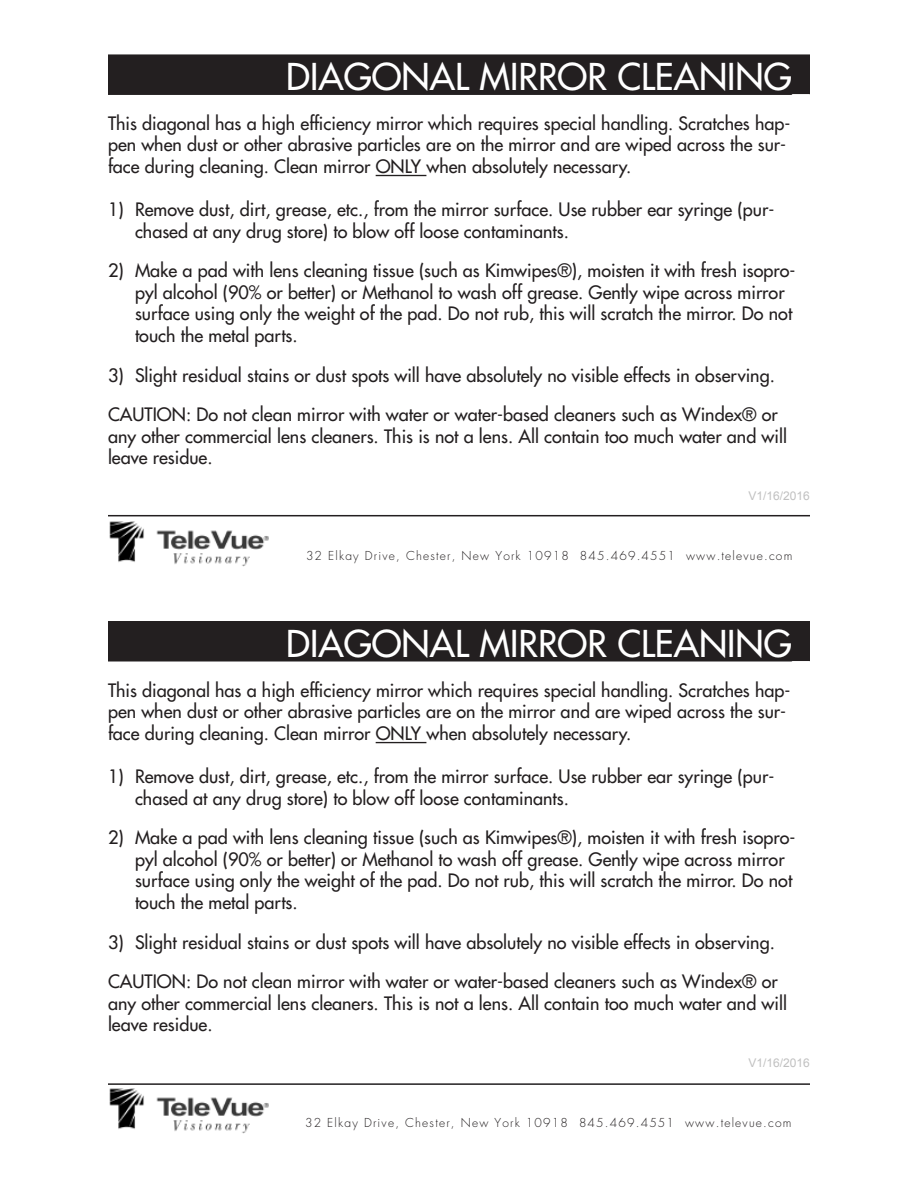
<style>
.page{position:relative;width:918px;height:1188px;background:#fff}
.page>*{position:absolute;margin:0;border:0;box-sizing:border-box;transform-origin:0 0}
.t1{font:36px "Futura";color:#fff}
.t2{font:18px/21.6px "Futura";color:#231f20}
.t3{font:300 12px "Futura";letter-spacing:.1em;color:#231f20}
.t4{font:12px "Arial";color:#c0c0c0}
</style>
<div class="page">
<div style="left:109px;top:622px;width:700px;height:39px;background:#231f20"></div>
<div style="left:108px;top:621px;width:702px;height:41px;border:2px solid #231f20"></div>
<div style="left:109px;top:55px;width:700px;height:39px;background:#231f20"></div>
<div style="left:108px;top:54px;width:702px;height:41px;border:2px solid #231f20"></div>
<hr style="left:376px;top:175px;width:50px;height:1px;background:#231f20">
<hr style="left:376px;top:742px;width:50px;height:1px;background:#231f20">
<img style="left:109px;top:521px;width:160px;height:46px">
<hr style="left:108px;top:515px;width:702px;height:1px;background:#231f20">
<img style="left:109px;top:1088px;width:160px;height:46px">
<hr style="left:108px;top:1083px;width:702px;height:2px;background:#231f20">
<p class="t1" style="left:286px;top:53px;width:525px">DIAGONAL MIRROR CLEANING_</p>
<p class="t2" style="left:108px;top:112px;width:684px">This diagonal has a high efficiency mirror which requires special handling. Scratches hap&shy;pen when dust or other abrasive particles are on the mirror and are wiped across the sur&shy;face during cleaning. Clean mirror ONLY when absolutely necessary.</p>
<p class="t2" style="left:135px;top:198px;width:641px;text-indent:-27px">1) Remove dust, dirt, grease, etc., from the mirror surface. Use rubber ear syringe (pur&shy;chased at any drug store) to blow off loose contaminants.</p>
<p class="t2" style="left:135px;top:260px;width:662px;text-indent:-27px">2) Make a pad with lens cleaning tissue (such as Kimwipes®), moisten it with fresh isopro&shy;pyl alcohol (90% or better) or Methanol to wash off grease. Gently wipe across mirror surface using only the weight of the pad. Do not rub, this will scratch the mirror. Do not touch the metal parts.</p>
<p class="t2" style="left:108px;top:364px;width:668px">3) Slight residual stains or dust spots will have absolutely no visible effects in observing.</p>
<p class="t2" style="left:108px;top:404px;width:681px">CAUTION: Do not clean mirror with water or water-based cleaners such as Windex® or any other commercial lens cleaners. This is not a lens. All contain too much water and will leave residue.</p>
<p class="t4" style="left:749px;top:488px;width:63px">V1/16/2016</p>
<p class="t3" style="left:306px;top:548px;width:488px">32 Elkay Drive, Chester, New York 10918 845.469.4551 www.televue.com</p>
<p class="t1" style="left:286px;top:620px;width:525px">DIAGONAL MIRROR CLEANING_</p>
<p class="t2" style="left:108px;top:679px;width:684px">This diagonal has a high efficiency mirror which requires special handling. Scratches hap&shy;pen when dust or other abrasive particles are on the mirror and are wiped across the sur&shy;face during cleaning. Clean mirror ONLY when absolutely necessary.</p>
<p class="t2" style="left:135px;top:766px;width:641px;text-indent:-27px">1) Remove dust, dirt, grease, etc., from the mirror surface. Use rubber ear syringe (pur&shy;chased at any drug store) to blow off loose contaminants.</p>
<p class="t2" style="left:135px;top:827px;width:662px;text-indent:-27px">2) Make a pad with lens cleaning tissue (such as Kimwipes®), moisten it with fresh isopro&shy;pyl alcohol (90% or better) or Methanol to wash off grease. Gently wipe across mirror surface using only the weight of the pad. Do not rub, this will scratch the mirror. Do not touch the metal parts.</p>
<p class="t2" style="left:108px;top:931px;width:668px">3) Slight residual stains or dust spots will have absolutely no visible effects in observing.</p>
<p class="t2" style="left:108px;top:971px;width:681px">CAUTION: Do not clean mirror with water or water-based cleaners such as Windex® or any other commercial lens cleaners. This is not a lens. All contain too much water and will leave residue.</p>
<p class="t4" style="left:749px;top:1055px;width:63px">V1/16/2016</p>
<p class="t3" style="left:305px;top:1115px;width:488px">32 Elkay Drive, Chester, New York 10918 845.469.4551 www.televue.com</p>
</div>
